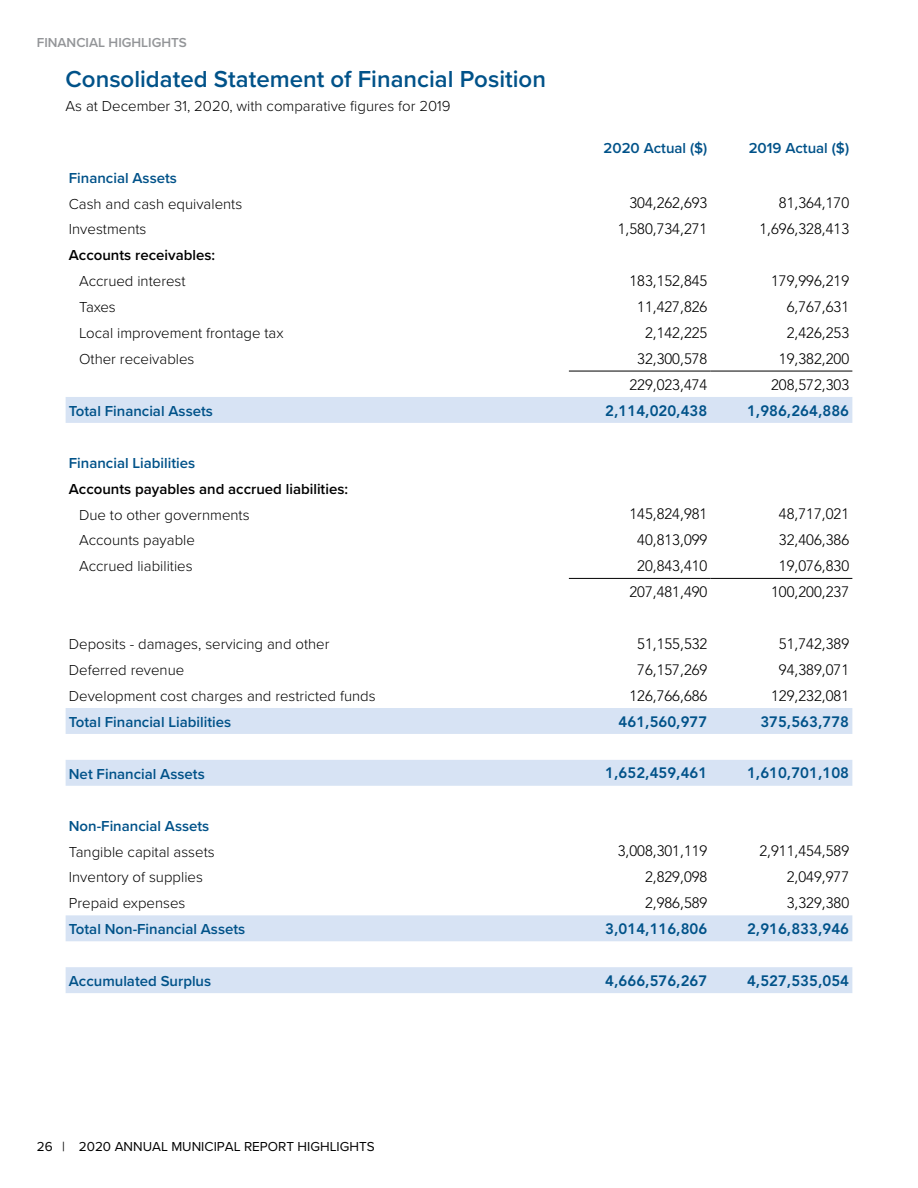
<style>
.page{position:relative;width:918px;height:1188px;background:#fff}
.page>*{position:absolute;margin:0;border:0;box-sizing:border-box;transform-origin:0 0}
.t1{font:600 24px "Proxima Nova";color:#005289}
.t2{font:300 15px "Avenir";color:#000}
.t3{font:300 15px "Proxima Nova";color:#000}
.t4{font:600 15px "Proxima Nova";color:#005289}
.t5{font:800 15px "Avenir";color:#005289}
.t6{font:600 15px "Proxima Nova";color:#000}
.t7{font:13.5px "Proxima Nova";color:#000}
.t8{font:600 13.5px "Proxima Nova";color:#939598}
</style>
<div class="page">
<svg style="left:66px;top:397px;width:786px;height:596px"></svg>
<hr style="left:569px;top:371px;width:142px;height:1px;background:#000">
<hr style="left:711px;top:371px;width:141px;height:1px;background:#000">
<hr style="left:569px;top:578px;width:142px;height:1px;background:#000">
<hr style="left:711px;top:578px;width:141px;height:1px;background:#000">
<p class="t8" style="left:37px;top:33px;width:152px">FINANCIAL HIGHLIGHTS</p>
<h1 class="t1" style="left:66px;top:62px;width:482px">Consolidated Statement of Financial Position</h1>
<p class="t3" style="left:66px;top:94px;width:386px">As at December 31, 2020, with comparative figures for 2019</p>
<p class="t4" style="left:604px;top:137px;width:105px">2020 Actual ($)</p>
<p class="t4" style="left:749px;top:137px;width:102px">2019 Actual ($)</p>
<p class="t4" style="left:69px;top:166px;width:110px">Financial Assets</p>
<p class="t3" style="left:69px;top:192px;width:175px">Cash and cash equivalents</p>
<p class="t2" style="left:629px;top:194px;width:79px">304,262,693</p>
<p class="t2" style="left:779px;top:194px;width:72px">81,364,170</p>
<p class="t3" style="left:69px;top:218px;width:79px">Investments</p>
<p class="t2" style="left:618px;top:220px;width:91px">1,580,734,271</p>
<p class="t2" style="left:759px;top:220px;width:91px">1,696,328,413</p>
<p class="t6" style="left:69px;top:244px;width:148px">Accounts receivables:</p>
<p class="t3" style="left:79px;top:270px;width:108px">Accrued interest</p>
<p class="t2" style="left:629px;top:272px;width:79px">183,152,845</p>
<p class="t2" style="left:771px;top:272px;width:80px">179,996,219</p>
<p class="t3" style="left:79px;top:296px;width:38px">Taxes</p>
<p class="t2" style="left:637px;top:298px;width:72px">11,427,826</p>
<p class="t2" style="left:787px;top:298px;width:64px">6,767,631</p>
<p class="t3" style="left:79px;top:322px;width:206px">Local improvement frontage tax</p>
<p class="t2" style="left:645px;top:324px;width:64px">2,142,225</p>
<p class="t2" style="left:787px;top:324px;width:64px">2,426,253</p>
<p class="t3" style="left:79px;top:348px;width:117px">Other receivables</p>
<p class="t2" style="left:637px;top:350px;width:72px">32,300,578</p>
<p class="t2" style="left:779px;top:350px;width:72px">19,382,200</p>
<p class="t2" style="left:629px;top:376px;width:79px">229,023,474</p>
<p class="t2" style="left:771px;top:376px;width:80px">208,572,303</p>
<p class="t4" style="left:69px;top:400px;width:146px">Total Financial Assets</p>
<p class="t5" style="left:605px;top:401px;width:104px">2,114,020,438</p>
<p class="t5" style="left:747px;top:401px;width:104px">1,986,264,886</p>
<p class="t4" style="left:69px;top:452px;width:128px">Financial Liabilities</p>
<p class="t6" style="left:69px;top:477px;width:281px">Accounts payables and accrued liabilities:</p>
<p class="t3" style="left:79px;top:503px;width:172px">Due to other governments</p>
<p class="t2" style="left:629px;top:505px;width:79px">145,824,981</p>
<p class="t2" style="left:779px;top:505px;width:72px">48,717,021</p>
<p class="t3" style="left:79px;top:529px;width:117px">Accounts payable</p>
<p class="t2" style="left:637px;top:531px;width:72px">40,813,099</p>
<p class="t2" style="left:779px;top:531px;width:72px">32,406,386</p>
<p class="t3" style="left:79px;top:555px;width:115px">Accrued liabilities</p>
<p class="t2" style="left:637px;top:557px;width:72px">20,843,410</p>
<p class="t2" style="left:779px;top:557px;width:72px">19,076,830</p>
<p class="t2" style="left:629px;top:583px;width:79px">207,481,490</p>
<p class="t2" style="left:771px;top:583px;width:80px">100,200,237</p>
<p class="t3" style="left:69px;top:633px;width:262px">Deposits - damages, servicing and other</p>
<p class="t2" style="left:637px;top:635px;width:72px">51,155,532</p>
<p class="t2" style="left:779px;top:635px;width:72px">51,742,389</p>
<p class="t3" style="left:69px;top:659px;width:117px">Deferred revenue</p>
<p class="t2" style="left:637px;top:661px;width:72px">76,157,269</p>
<p class="t2" style="left:779px;top:661px;width:72px">94,389,071</p>
<p class="t3" style="left:69px;top:685px;width:308px">Development cost charges and restricted funds</p>
<p class="t2" style="left:629px;top:687px;width:79px">126,766,686</p>
<p class="t2" style="left:771px;top:687px;width:80px">129,232,081</p>
<p class="t4" style="left:69px;top:711px;width:164px">Total Financial Liabilities</p>
<p class="t5" style="left:619px;top:713px;width:90px">461,560,977</p>
<p class="t5" style="left:760px;top:713px;width:90px">375,563,778</p>
<p class="t4" style="left:69px;top:763px;width:137px">Net Financial Assets</p>
<p class="t5" style="left:605px;top:764px;width:104px">1,652,459,461</p>
<p class="t5" style="left:747px;top:764px;width:104px">1,610,701,108</p>
<p class="t4" style="left:69px;top:814px;width:142px">Non-Financial Assets</p>
<p class="t3" style="left:69px;top:840px;width:147px">Tangible capital assets</p>
<p class="t2" style="left:618px;top:842px;width:91px">3,008,301,119</p>
<p class="t2" style="left:759px;top:842px;width:91px">2,911,454,589</p>
<p class="t3" style="left:69px;top:866px;width:136px">Inventory of supplies</p>
<p class="t2" style="left:645px;top:868px;width:64px">2,829,098</p>
<p class="t2" style="left:787px;top:868px;width:64px">2,049,977</p>
<p class="t3" style="left:69px;top:892px;width:118px">Prepaid expenses</p>
<p class="t2" style="left:645px;top:894px;width:64px">2,986,589</p>
<p class="t2" style="left:787px;top:894px;width:64px">3,329,380</p>
<p class="t4" style="left:69px;top:918px;width:178px">Total Non-Financial Assets</p>
<p class="t5" style="left:605px;top:920px;width:104px">3,014,116,806</p>
<p class="t5" style="left:747px;top:920px;width:104px">2,916,833,946</p>
<p class="t4" style="left:69px;top:970px;width:144px">Accumulated Surplus</p>
<p class="t5" style="left:605px;top:972px;width:104px">4,666,576,267</p>
<p class="t5" style="left:747px;top:972px;width:104px">4,527,535,054</p>
<p class="t7" style="left:37px;top:1137px;width:339px">26 | 2020 ANNUAL MUNICIPAL REPORT HIGHLIGHTS</p>
</div>
